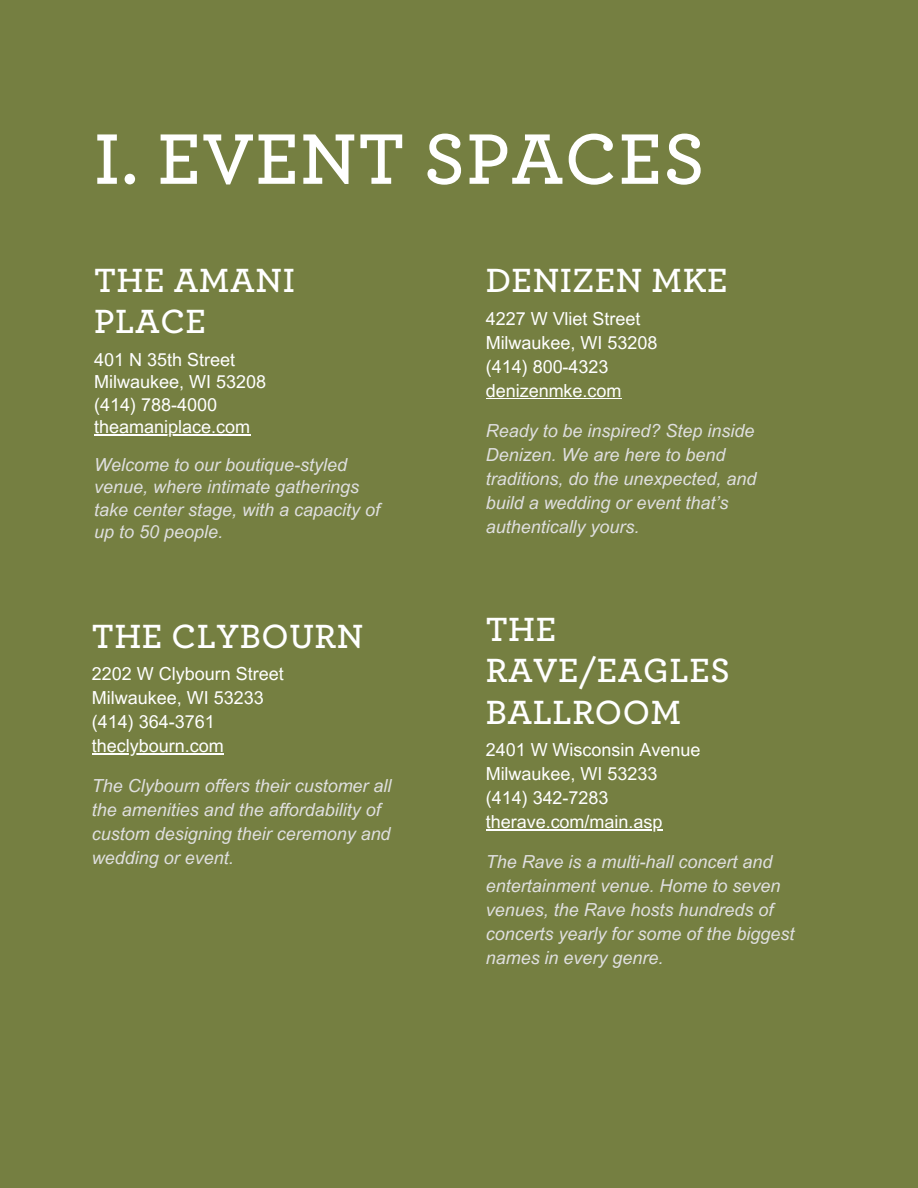
<style>
.page{position:relative;width:918px;height:1188px;background:#757f41}
.page>*{position:absolute;margin:0;border:0;box-sizing:border-box;transform-origin:0 0}
.t1{font:600 75px "Archer";letter-spacing:.015em;color:#fff}
.t2{font:600 35.25px/41.7px "Archer";letter-spacing:.015em;color:#fff}
.t3{font:italic 18px/24px "Arial MT Pro";color:#dfdfdf}
.t4{font:18px "Arial MT Pro";color:#fff}
</style>
<div class="page">
<hr style="left:94px;top:435px;width:156px;height:1px;background:#fff">
<hr style="left:92px;top:753px;width:132px;height:1px;background:#fff">
<hr style="left:486px;top:398px;width:136px;height:1px;background:#fff">
<hr style="left:486px;top:829px;width:177px;height:1px;background:#fff">
<p class="t1" style="left:94px;top:124px;width:612px">I. EVENT SPACES</p>
<h1 class="t2" style="left:94px;top:261px;width:202px;line-height:41.2px">THE AMANI<br>PLACE</h1>
<h2 class="t4" style="left:94px;top:353px;width:143px">401 N 35th Street</h2>
<p class="t4" style="left:94px;top:375px;width:174px">Milwaukee, WI 53208</p>
<p class="t4" style="left:94px;top:398px;width:125px">(414) 788-4000</p>
<p class="t4" style="left:94px;top:420px;width:158px">theamaniplace.com</p>
<p class="t3" style="left:94px;top:456px;width:288px;line-height:22.5px">Welcome to our boutique-styled venue, where intimate gatherings take center stage, with a capacity of up to 50 people.</p>
<h2 class="t2" style="left:92px;top:616px;width:273px">THE CLYBOURN</h2>
<p class="t4" style="left:92px;top:667px;width:193px">2202 W Clybourn Street</p>
<p class="t4" style="left:92px;top:691px;width:173px">Milwaukee, WI 53233</p>
<p class="t4" style="left:92px;top:715px;width:124px">(414) 364-3761</p>
<p class="t4" style="left:92px;top:739px;width:133px">theclybourn.com</p>
<p class="t3" style="left:92px;top:776px;width:301px">The Clybourn offers their customer all the amenities and the affordability of custom designing their ceremony and wedding or event.</p>
<h2 class="t2" style="left:486px;top:261px;width:244px">DENIZEN MKE</h2>
<p class="t4" style="left:486px;top:312px;width:156px">4227 W Vliet Street</p>
<p class="t4" style="left:486px;top:336px;width:173px">Milwaukee, WI 53208</p>
<p class="t4" style="left:486px;top:360px;width:124px">(414) 800-4323</p>
<p class="t4" style="left:486px;top:384px;width:137px">denizenmke.com</p>
<p class="t3" style="left:486px;top:421px;width:272px">Ready to be inspired? Step inside<br>Denizen. We are here to bend traditions, do the unexpected, and build a wedding or event that’s authentically yours.</p>
<h2 class="t2" style="left:486px;top:609px;width:246px">THE<br>RAVE/EAGLES<br>BALLROOM</h2>
<p class="t4" style="left:486px;top:743px;width:216px">2401 W Wisconsin Avenue</p>
<p class="t4" style="left:486px;top:767px;width:173px">Milwaukee, WI 53233</p>
<p class="t4" style="left:486px;top:791px;width:124px">(414) 342-7283</p>
<p class="t4" style="left:486px;top:815px;width:178px">therave.com/main.asp</p>
<p class="t3" style="left:486px;top:852px;width:310px">The Rave is a multi-hall concert and entertainment venue. Home to seven venues, the Rave hosts hundreds of concerts yearly for some of the biggest names in every genre.</p>
</div>
